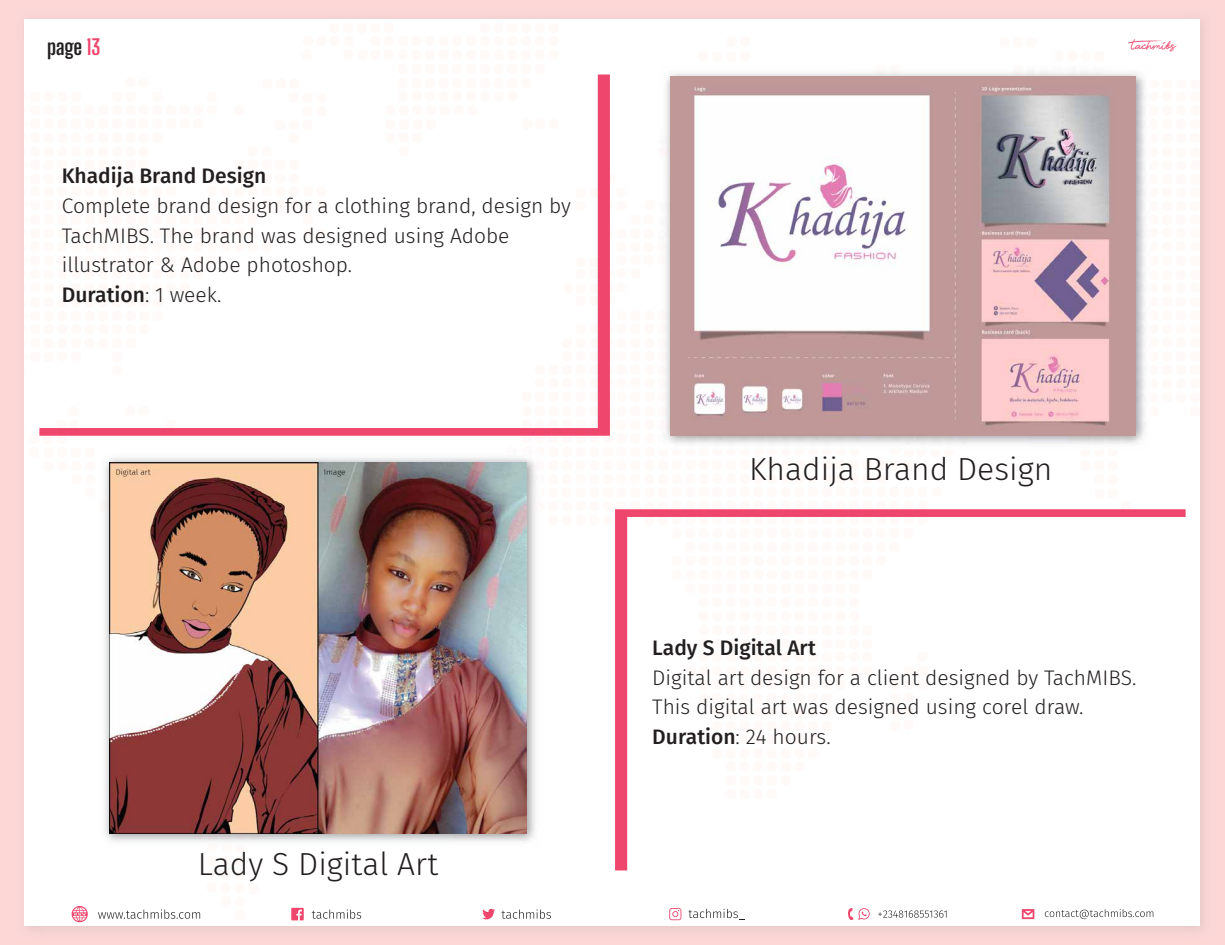
<style>
.page{position:relative;width:1225px;height:945px;background:#fcd7d6}
.page>*{position:absolute;margin:0;border:0;box-sizing:border-box;transform-origin:0 0}
.t1{font:300 31.76px "Fira Sans";color:#231f20}
.t2{font:300 21px/29.8px "Fira Sans";color:#231f20}
.t3{font:500 21px "Fira Sans";color:#231f20}
.t4{font:21px "Beauty";color:#ef466d}
.t5{font:700 21px "Big Shoulders Display";letter-spacing:-.01em;color:#231f20}
.s1{color:#ef466d}
.s2{font-weight:500}
</style>
<div class="page">
<img style="left:24px;top:39px;width:20px;height:891px">
<div style="left:25px;top:24px;width:648px;height:434px;background:#fff"></div>
<div style="left:673px;top:24px;width:527px;height:60px;background:#fff"></div>
<div style="left:1140px;top:84px;width:60px;height:842px;background:#fff"></div>
<div style="left:673px;top:450px;width:467px;height:476px;background:#fff"></div>
<div style="left:25px;top:458px;width:91px;height:468px;background:#fff"></div>
<div style="left:520px;top:458px;width:155px;height:468px;background:#fff"></div>
<div style="left:116px;top:848px;width:404px;height:78px;background:#fff"></div>
<div style="left:39px;top:75px;width:571px;height:361px;background:#fff"></div>
<div style="left:615px;top:509px;width:571px;height:361px;background:#fff"></div>
<svg style="left:98px;top:909px;width:102px;height:10px"></svg>
<svg style="left:72px;top:906px;width:16px;height:16px"></svg>
<svg style="left:312px;top:909px;width:49px;height:10px"></svg>
<svg style="left:291px;top:908px;width:13px;height:12px"></svg>
<svg style="left:669px;top:908px;width:12px;height:12px"></svg>
<svg style="left:689px;top:909px;width:56px;height:11px"></svg>
<svg style="left:482px;top:909px;width:13px;height:10px"></svg>
<svg style="left:502px;top:909px;width:49px;height:10px"></svg>
<svg style="left:847px;top:907px;width:23px;height:14px"></svg>
<svg style="left:878px;top:911px;width:69px;height:7px"></svg>
<svg style="left:1022px;top:909px;width:12px;height:10px"></svg>
<svg style="left:1045px;top:909px;width:108px;height:10px"></svg>
<img style="left:659px;top:66px;width:492px;height:384px">
<img style="left:671px;top:77px;width:464px;height:358px">
<img style="left:98px;top:451px;width:444px;height:397px">
<img style="left:109px;top:462px;width:417px;height:371px">
<p class="t5" style="left:47px;top:32px;width:55px">page <span class="s1">13</span></p>
<p class="t3" style="left:62px;top:159px;width:206px">Khadija Brand Design</p>
<p class="t2" style="left:62px;top:191px;width:511px">Complete brand design for a clothing brand, design by TachMIBS. The brand was designed using Adobe illustrator &amp; Adobe photoshop.<br><span class="s2">Duration</span>: 1 week.</p>
<h1 class="t1" style="left:198px;top:841px;width:242px">Lady S Digital Art</h1>
<p class="t4" style="left:1131px;top:38px;width:46px">tachmibs</p>
<h1 class="t1" style="left:749px;top:446px;width:305px">Khadija Brand Design</h1>
<p class="t3" style="left:652px;top:631px;width:165px">Lady S Digital Art</p>
<p class="t2" style="left:652px;top:662px;width:486px">Digital art design for a client designed by TachMIBS.<br>This digital art was designed using corel draw.<br><span class="s2">Duration</span>: 24 hours.</p>
</div>
